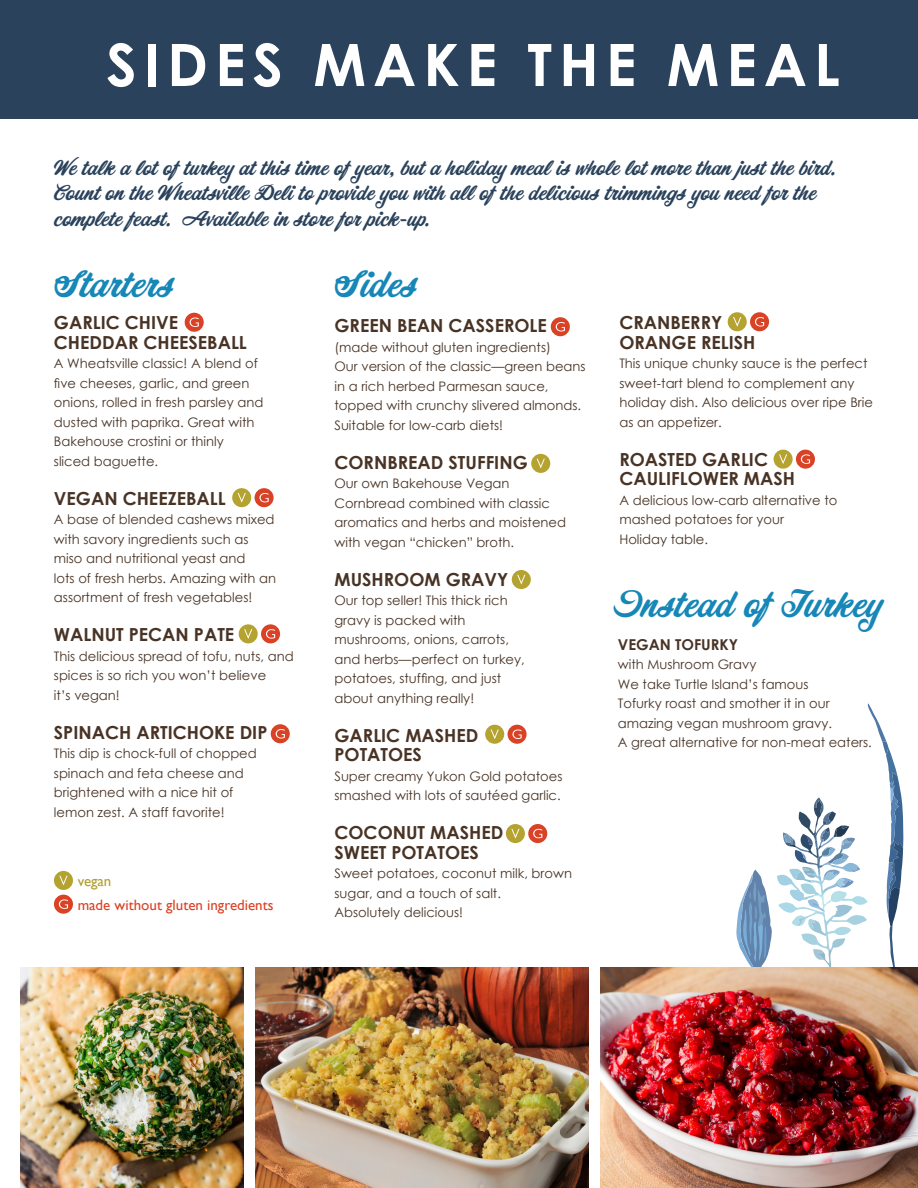
<style>
.page{position:relative;width:918px;height:1188px;background:#fff}
.page>*{position:absolute;margin:0;border:0;box-sizing:border-box;transform-origin:0 0}
.t1{font:700 58.5px "Century Gothic";letter-spacing:.12em;color:#fff}
.t2{font:34.5px "Corner Store JF";color:#1687b7}
.t3{font:19.5px/25.5px "Corner Store JF";color:#2a425c}
.t4{font:700 18px/19.5px "Century Gothic";color:#483325}
.t5{font:15px "Gill Sans";color:#da4226}
.t6{font:700 15px "Century Gothic";color:#483325}
.t7{font:15px "Gill Sans";color:#b19e31}
.t8{font:13.2px/19.5px "Century Gothic";color:#483325}
</style>
<div class="page">
<div style="left:0;top:0;width:918px;height:119px;background:#2a425c"></div>
<svg style="left:736px;top:703px;width:168px;height:264px"></svg>
<div style="left:531px;top:454px;width:19px;height:19px;background:#b5a331;border-radius:50%"></div>
<svg style="left:537px;top:459px;width:8px;height:9px"></svg>
<div style="left:512px;top:570px;width:19px;height:19px;background:#b5a331;border-radius:50%"></div>
<svg style="left:517px;top:575px;width:8px;height:9px"></svg>
<div style="left:506px;top:824px;width:19px;height:19px;background:#b5a331;border-radius:50%"></div>
<svg style="left:511px;top:829px;width:9px;height:9px"></svg>
<div style="left:54px;top:871px;width:19px;height:19px;background:#b5a331;border-radius:50%"></div>
<svg style="left:59px;top:876px;width:9px;height:9px"></svg>
<div style="left:54px;top:895px;width:19px;height:19px;background:#da4226;border-radius:50%"></div>
<svg style="left:59px;top:899px;width:9px;height:10px"></svg>
<div style="left:551px;top:317px;width:19px;height:19px;background:#da4226;border-radius:50%"></div>
<svg style="left:556px;top:322px;width:9px;height:9px"></svg>
<div style="left:185px;top:313px;width:19px;height:19px;background:#da4226;border-radius:50%"></div>
<svg style="left:190px;top:318px;width:9px;height:9px"></svg>
<div style="left:485px;top:725px;width:19px;height:19px;background:#b5a331;border-radius:50%"></div>
<svg style="left:491px;top:730px;width:8px;height:9px"></svg>
<div style="left:508px;top:725px;width:19px;height:19px;background:#da4226;border-radius:50%"></div>
<svg style="left:512px;top:729px;width:10px;height:10px"></svg>
<div style="left:728px;top:312px;width:19px;height:19px;background:#b5a331;border-radius:50%"></div>
<svg style="left:733px;top:317px;width:8px;height:10px"></svg>
<div style="left:750px;top:312px;width:19px;height:19px;background:#da4226;border-radius:50%"></div>
<svg style="left:755px;top:317px;width:9px;height:10px"></svg>
<div style="left:774px;top:450px;width:19px;height:19px;background:#b5a331;border-radius:50%"></div>
<svg style="left:779px;top:454px;width:8px;height:10px"></svg>
<div style="left:796px;top:450px;width:19px;height:19px;background:#da4226;border-radius:50%"></div>
<svg style="left:801px;top:454px;width:9px;height:10px"></svg>
<div style="left:232px;top:488px;width:19px;height:19px;background:#b5a331;border-radius:50%"></div>
<svg style="left:238px;top:493px;width:8px;height:9px"></svg>
<div style="left:255px;top:488px;width:19px;height:19px;background:#da4226;border-radius:50%"></div>
<svg style="left:259px;top:493px;width:10px;height:9px"></svg>
<div style="left:239px;top:624px;width:19px;height:19px;background:#b5a331;border-radius:50%"></div>
<svg style="left:244px;top:629px;width:8px;height:10px"></svg>
<div style="left:261px;top:624px;width:19px;height:19px;background:#da4226;border-radius:50%"></div>
<svg style="left:266px;top:629px;width:9px;height:10px"></svg>
<svg style="left:528px;top:824px;width:19px;height:19px"></svg>
<svg style="left:533px;top:829px;width:9px;height:9px"></svg>
<div style="left:271px;top:724px;width:19px;height:19px;background:#da4226;border-radius:50%"></div>
<svg style="left:276px;top:729px;width:9px;height:10px"></svg>
<img style="left:256px;top:967px;width:332px;height:221px">
<img style="left:21px;top:967px;width:222px;height:221px">
<img style="left:600px;top:967px;width:318px;height:221px">
<p class="t1" style="left:106px;top:20px;width:735px">SIDES MAKE THE MEAL</p>
<p class="t3" style="left:54px;top:156px;width:783px">We talk a lot of turkey at this time of year, but a holiday meal is whole lot more than just the bird.<br>Count on the Wheatsville Deli to provide you with all of the delicious trimmings you need for the complete feast. Available in store for pick-up.</p>
<p class="t2" style="left:54px;top:259px;width:121px">Starters</p>
<p class="t4" style="left:54px;top:312px;width:126px">GARLIC CHIVE</p>
<p class="t4" style="left:54px;top:332px;width:194px">CHEDDAR CHEESEBALL</p>
<p class="t8" style="left:54px;top:354px;width:206px">A Wheatsville classic! A blend of</p>
<p class="t8" style="left:54px;top:373px;width:197px">five cheeses, garlic, and green</p>
<p class="t8" style="left:54px;top:393px;width:211px">onions, rolled in fresh parsley and</p>
<p class="t8" style="left:54px;top:412px;width:202px">dusted with paprika. Great with</p>
<p class="t8" style="left:54px;top:432px;width:171px">Bakehouse crostini or thinly</p>
<p class="t8" style="left:54px;top:451px;width:106px">sliced baguette.</p>
<p class="t4" style="left:54px;top:488px;width:173px">VEGAN CHEEZEBALL</p>
<p class="t8" style="left:54px;top:510px;width:222px">A base of blended cashews mixed</p>
<p class="t8" style="left:54px;top:529px;width:196px">with savory ingredients such as</p>
<p class="t8" style="left:54px;top:549px;width:193px">miso and nutritional yeast and</p>
<p class="t8" style="left:54px;top:568px;width:224px">lots of fresh herbs. Amazing with an assortment of fresh vegetables!</p>
<p class="t4" style="left:54px;top:624px;width:182px">WALNUT PECAN PATE</p>
<p class="t8" style="left:54px;top:646px;width:241px">This delicious spread of tofu, nuts, and spices is so rich you won’t believe</p>
<p class="t8" style="left:54px;top:685px;width:67px">it’s vegan!</p>
<p class="t4" style="left:54px;top:722px;width:215px">SPINACH ARTICHOKE DIP</p>
<p class="t8" style="left:54px;top:744px;width:204px">This dip is chock-full of chopped</p>
<p class="t8" style="left:54px;top:763px;width:191px">spinach and feta cheese and</p>
<p class="t8" style="left:54px;top:783px;width:181px">brightened with a nice hit of</p>
<p class="t8" style="left:54px;top:802px;width:172px">lemon zest. A staff favorite!</p>
<p class="t7" style="left:78px;top:872px;width:35px">vegan</p>
<p class="t5" style="left:78px;top:896px;width:197px">made without gluten ingredients</p>
<p class="t2" style="left:334px;top:259px;width:84px">Sides</p>
<p class="t4" style="left:334px;top:315px;width:214px">GREEN BEAN CASSEROLE</p>
<p class="t8" style="left:334px;top:337px;width:218px">(made without gluten ingredients)</p>
<p class="t8" style="left:334px;top:357px;width:253px">Our version of the classic—green beans</p>
<p class="t8" style="left:334px;top:376px;width:216px">in a rich herbed Parmesan sauce,</p>
<p class="t8" style="left:334px;top:396px;width:248px">topped with crunchy slivered almonds.<br>Suitable for low-carb diets!</p>
<p class="t4" style="left:334px;top:452px;width:195px">CORNBREAD STUFFING</p>
<p class="t8" style="left:334px;top:474px;width:177px">Our own Bakehouse Vegan</p>
<p class="t8" style="left:334px;top:493px;width:233px">Cornbread combined with classic aromatics and herbs and moistened</p>
<p class="t8" style="left:334px;top:532px;width:181px">with vegan “chicken” broth.</p>
<p class="t4" style="left:334px;top:569px;width:175px">MUSHROOM GRAVY</p>
<p class="t8" style="left:334px;top:591px;width:175px">Our top seller! This thick rich</p>
<p class="t8" style="left:334px;top:610px;width:133px">gravy is packed with</p>
<p class="t8" style="left:334px;top:630px;width:176px">mushrooms, onions, carrots,</p>
<p class="t8" style="left:334px;top:649px;width:192px">and herbs—perfect on turkey,</p>
<p class="t8" style="left:334px;top:669px;width:168px">potatoes, stuffing, and just</p>
<p class="t8" style="left:334px;top:688px;width:141px">about anything really!</p>
<p class="t4" style="left:334px;top:725px;width:145px">GARLIC MASHED</p>
<p class="t4" style="left:334px;top:744px;width:89px">POTATOES</p>
<p class="t8" style="left:334px;top:766px;width:230px">Super creamy Yukon Gold potatoes smashed with lots of sautéed garlic.</p>
<p class="t4" style="left:334px;top:822px;width:170px">COCONUT MASHED</p>
<p class="t4" style="left:334px;top:842px;width:146px">SWEET POTATOES</p>
<p class="t8" style="left:334px;top:864px;width:239px">Sweet potatoes, coconut milk, brown sugar, and a touch of salt.</p>
<p class="t8" style="left:334px;top:903px;width:130px">Absolutely delicious!</p>
<p class="t4" style="left:619px;top:312px;width:104px">CRANBERRY</p>
<p class="t4" style="left:619px;top:332px;width:138px">ORANGE RELISH</p>
<p class="t8" style="left:619px;top:354px;width:255px">This unique chunky sauce is the perfect sweet-tart blend to complement any holiday dish. Also delicious over ripe Brie</p>
<p class="t8" style="left:619px;top:412px;width:104px">as an appetizer.</p>
<p class="t4" style="left:619px;top:449px;width:177px">ROASTED GARLIC<br>CAULIFLOWER MASH</p>
<p class="t8" style="left:619px;top:490px;width:220px">A delicious low-carb alternative to mashed potatoes for your</p>
<p class="t8" style="left:619px;top:529px;width:90px">Holiday table.</p>
<p class="t2" style="left:613px;top:579px;width:270px">Instead of Turkey</p>
<p class="t6" style="left:618px;top:633px;width:122px">VEGAN TOFURKY</p>
<p class="t8" style="left:618px;top:654px;width:140px">with Mushroom Gravy</p>
<p class="t8" style="left:618px;top:674px;width:192px">We take Turtle Island’s famous</p>
<p class="t8" style="left:618px;top:693px;width:216px">Tofurky roast and smother it in our amazing vegan mushroom gravy.</p>
<p class="t8" style="left:618px;top:732px;width:256px">A great alternative for non-meat eaters.</p>
</div>
